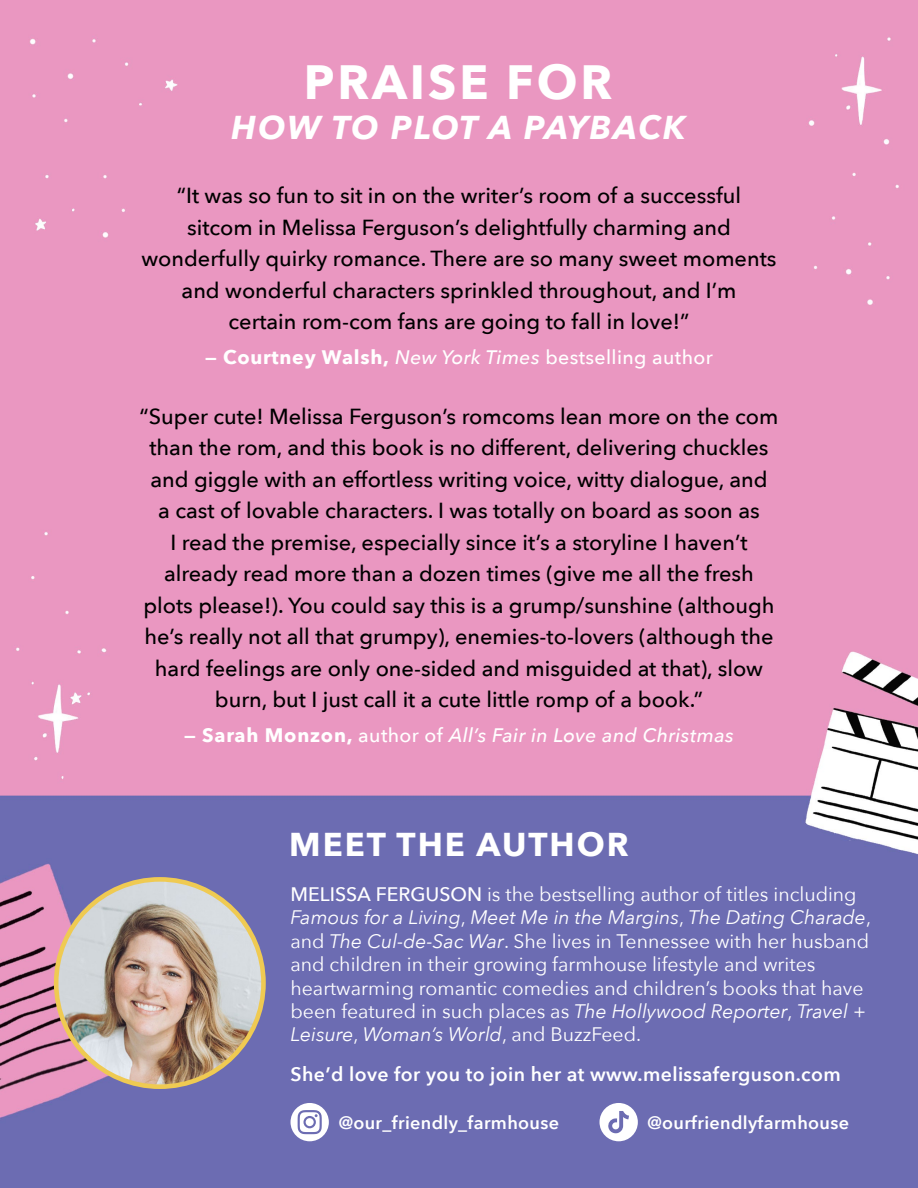
<style>
.page{position:relative;width:918px;height:1188px;background:#fff}
.page>*{position:absolute;margin:0;border:0;box-sizing:border-box;transform-origin:0 0}
.t1{font:700 48px "Avenir Next";letter-spacing:.06em;color:#fff}
.t2{font:italic 700 33px "Avenir Next";letter-spacing:.05em;color:#fff}
.t3{font:700 33px "Avenir Next";letter-spacing:.06em;color:#fff}
.t4{font:500 21.75px/31.5px "Avenir Next";color:#000;text-align:center}
.t5{font:19.5px/23.4px "Avenir Next";color:#fff}
.t6{font:600 19.5px "Avenir Next";letter-spacing:.02em;color:#fff}
.t7{font:italic 500 19.5px "Avenir Next";letter-spacing:.02em;color:#fff}
.t8{font:500 19.5px "Avenir Next";letter-spacing:.02em;color:#fff}
.t9{font:600 18px "Avenir Next";letter-spacing:.02em;color:#fff}
.s1{font-weight:700}
.s2{font-style:italic}
.s3{font-weight:700;font-style:normal}
.s4{font-style:normal}
.s5{font-weight:500}
</style>
<div class="page">
<img style="left:0;top:0;width:918px;height:1188px">
<img style="left:56px;top:879px;width:207px;height:208px;border-radius:104px">
<div style="left:54px;top:877px;width:212px;height:212px;border:5px solid #efca52;border-radius:50%"></div>
<svg style="left:291px;top:1103px;width:38px;height:38px"></svg>
<svg style="left:599px;top:1103px;width:39px;height:38px"></svg>
<h1 class="t1" style="left:304px;top:41px;width:310px">PRAISE FOR</h1>
<h2 class="t2" style="left:231px;top:99px;width:456px">HOW TO PLOT A PAYBACK</h2>
<p class="t4" style="left:141px;top:179px;width:637px">“It was so fun to sit in on the writer’s room of a successful sitcom in Melissa Ferguson’s delightfully charming and wonderfully quirky romance. There are so many sweet moments and wonderful characters sprinkled throughout, and I’m<br>certain rom-com fans are going to fall in love!”</p>
<p class="t8" style="left:205px;top:340px;width:509px"><span class="s1">— Courtney Walsh,</span> <span class="s2">New York Times</span> bestselling author</p>
<p class="t4" style="left:140px;top:400px;width:640px">“Super cute! Melissa Ferguson’s romcoms lean more on the com than the rom, and this book is no different, delivering chuckles and giggle with an effortless writing voice, witty dialogue, and<br>a cast of lovable characters. I was totally on board as soon as<br>I read the premise, especially since it’s a storyline I haven’t already read more than a dozen times (give me all the fresh plots please!). You could say this is a grump/sunshine (although he’s really not all that grumpy), enemies-to-lovers (although the hard feelings are only one-sided and misguided at that), slow burn, but I just call it a cute little romp of a book.”</p>
<p class="t7" style="left:184px;top:718px;width:551px"><span class="s3">— Sarah Monzon,</span> <span class="s4">author of</span> All’s Fair in Love and Christmas</p>
<h2 class="t3" style="left:289px;top:816px;width:341px">MEET THE AUTHOR</h2>
<p class="t5" style="left:291px;top:882px;width:582px"><span class="s5">MELISSA FERGUSON</span> is the bestselling author of titles including <span class="s2">Famous for a Living</span>, <span class="s2">Meet Me in the Margins</span>, <span class="s2">The Dating Charade</span>, and <span class="s2">The Cul-de-Sac War</span>. She lives in Tennessee with her husband and children in their growing farmhouse lifestyle and writes heartwarming romantic comedies and children’s books that have been featured in such places as <span class="s2">The Hollywood Reporter</span>, <span class="s2">Travel + Leisure</span>, <span class="s2">Woman’s World</span>, and BuzzFeed.</p>
<p class="t6" style="left:291px;top:1058px;width:552px">She’d love for you to join her at www.melissaferguson.com</p>
<p class="t9" style="left:339px;top:1107px;width:222px">@our_friendly_farmhouse</p>
<p class="t9" style="left:647px;top:1107px;width:203px">@ourfriendlyfarmhouse</p>
</div>
